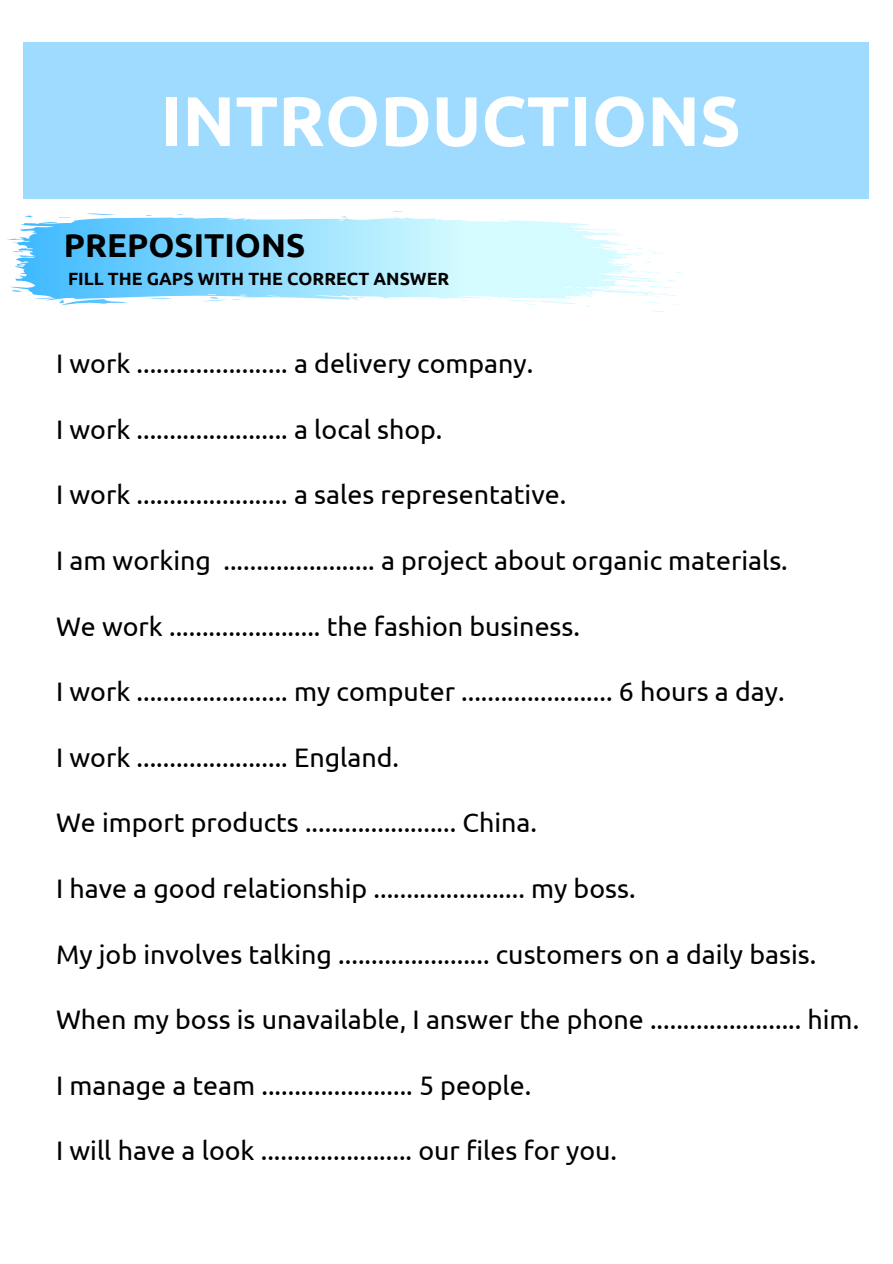
<style>
.page{position:relative;width:893px;height:1264px;background:#fff}
.page>*{position:absolute;margin:0;border:0;box-sizing:border-box;transform-origin:0 0}
.t1{font:700 70.05px "Ubuntu";color:#fff}
.t2{font:700 33px "Ubuntu";color:#000}
.t3{font:26.7px "Ubuntu";color:#000}
.t4{font:700 17.7px "Ubuntu";color:#000}
</style>
<div class="page">
<div style="left:23px;top:42px;width:845px;height:156px;background:#9edbff"></div>
<svg style="left:7px;top:211px;width:676px;height:101px"></svg>
<h1 class="t1" style="left:160px;top:81px;width:582px">INTRODUCTIONS</h1>
<p class="t2" style="left:64px;top:226px;width:243px">PREPOSITIONS</p>
<p class="t4" style="left:68px;top:269px;width:382px">FILL THE GAPS WITH THE CORRECT ANSWER</p>
<p class="t3" style="left:56px;top:348px;width:479px">I work ....................... a delivery company.</p>
<p class="t3" style="left:56px;top:414px;width:388px">I work ....................... a local shop.</p>
<p class="t3" style="left:56px;top:479px;width:511px">I work ....................... a sales representative.</p>
<p class="t3" style="left:56px;top:545px;width:733px">I am working ....................... a project about organic materials.</p>
<p class="t3" style="left:56px;top:610px;width:525px">We work ....................... the fashion business.</p>
<p class="t3" style="left:56px;top:676px;width:730px">I work ....................... my computer ....................... 6 hours a day.</p>
<p class="t3" style="left:56px;top:742px;width:344px">I work ....................... England.</p>
<p class="t3" style="left:56px;top:807px;width:482px">We import products ....................... China.</p>
<p class="t3" style="left:56px;top:873px;width:581px">I have a good relationship ....................... my boss.</p>
<p class="t3" style="left:56px;top:938px;width:761px">My job involves talking ....................... customers on a daily basis.</p>
<p class="t3" style="left:56px;top:1004px;width:804px">When my boss is unavailable, I answer the phone ....................... him.</p>
<p class="t3" style="left:56px;top:1069px;width:477px">I manage a team ....................... 5 people.</p>
<p class="t3" style="left:56px;top:1135px;width:562px">I will have a look ....................... our files for you.</p>
</div>
